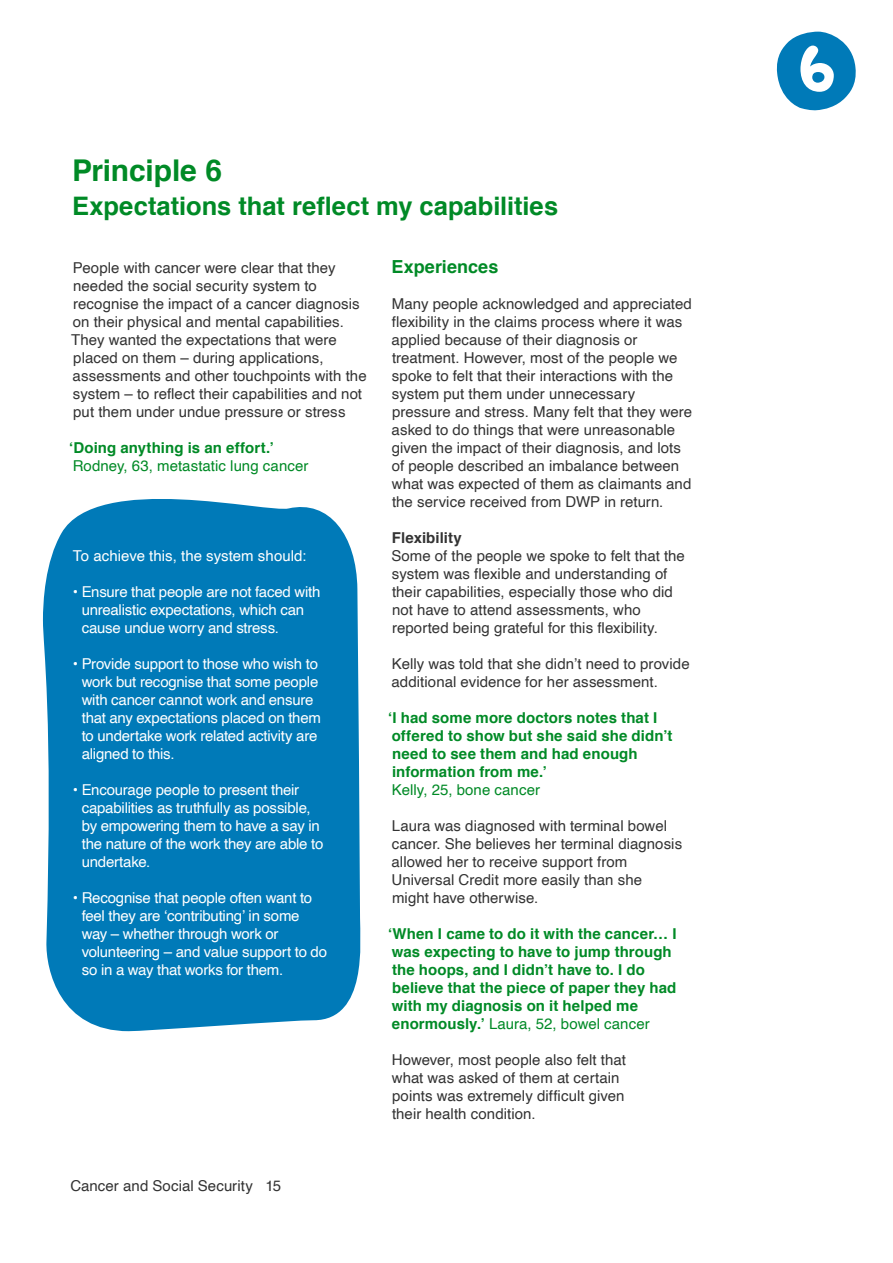
<style>
.page{position:relative;width:893px;height:1263px;background:#fff}
.page>*{position:absolute;margin:0;border:0;box-sizing:border-box;transform-origin:0 0}
.t1{font:700 30px "Helvetica";letter-spacing:-.005em;color:#008a26}
.t2{font:700 25.5px "Helvetica";color:#008a26}
.t3{font:700 18px "Helvetica";letter-spacing:.005em;color:#008a26}
.t4{font:15px/18px "Helvetica";letter-spacing:.005em;color:#333}
.t5{font:15px/18px "Helvetica";letter-spacing:-.015em;color:#fff}
.t6{font:700 15px/18px "Helvetica";letter-spacing:.005em;color:#008a26}
.t7{font:15px "Helvetica";letter-spacing:.005em;color:#008a26}
.t8{font:15px "Helvetica";letter-spacing:.005em;color:#fff}
.t9{font:700 15px "Helvetica";letter-spacing:.005em;color:#333}
.s1{font-weight:400}
</style>
<div class="page">
<div style="left:43px;top:499px;width:318px;height:532px;background:#007ab8"></div>
<svg style="left:776px;top:32px;width:80px;height:79px"></svg>
<h1 class="t1" style="left:72px;top:146px;width:151px">Principle 6</h1>
<h2 class="t2" style="left:72px;top:186px;width:488px">Expectations that reflect my capabilities</h2>
<p class="t4" style="left:71px;top:259px;width:297px">People with cancer were clear that they needed the social security system to recognise the impact of a cancer diagnosis on their physical and mental capabilities.<br>They wanted the expectations that were placed on them – during applications, assessments and other touchpoints with the system – to reflect their capabilities and not put them under undue pressure or stress</p>
<p class="t6" style="left:69px;top:439px;width:206px">‘Doing anything is an effort.’</p>
<p class="t7" style="left:73px;top:454px;width:237px">Rodney, 63, metastatic lung cancer</p>
<p class="t8" style="left:73px;top:544px;width:235px">To achieve this, the system should:</p>
<p class="t5" style="left:82px;top:583px;width:240px;text-indent:-9px">• Ensure that people are not faced with unrealistic expectations, which can cause undue worry and stress.</p>
<p class="t5" style="left:82px;top:655px;width:241px;text-indent:-9px">• Provide support to those who wish to work but recognise that some people with cancer cannot work and ensure that any expectations placed on them to undertake work related activity are aligned to this.</p>
<p class="t5" style="left:82px;top:781px;width:243px;text-indent:-9px">• Encourage people to present their capabilities as truthfully as possible, by empowering them to have a say in the nature of the work they are able to undertake.</p>
<p class="t5" style="left:82px;top:889px;width:247px;text-indent:-9px">• Recognise that people often want to feel they are ‘contributing’ in some way – whether through work or volunteering – and value support to do so in a way that works for them.</p>
<p class="t3" style="left:392px;top:252px;width:108px">Experiences</p>
<p class="t4" style="left:392px;top:295px;width:302px">Many people acknowledged and appreciated flexibility in the claims process where it was applied because of their diagnosis or treatment. However, most of the people we spoke to felt that their interactions with the system put them under unnecessary pressure and stress. Many felt that they were asked to do things that were unreasonable given the impact of their diagnosis, and lots of people described an imbalance between what was expected of them as claimants and the service received from DWP in return.</p>
<p class="t9" style="left:392px;top:526px;width:71px">Flexibility</p>
<p class="t4" style="left:391px;top:547px;width:295px">Some of the people we spoke to felt that the system was flexible and understanding of their capabilities, especially those who did not have to attend assessments, who reported being grateful for this flexibility.</p>
<p class="t4" style="left:392px;top:655px;width:300px">Kelly was told that she didn’t need to provide additional evidence for her assessment.</p>
<p class="t6" style="left:388px;top:709px;width:286px">‘I had some more doctors notes that I offered to show but she said she didn’t need to see them and had enough information from me.’</p>
<p class="t7" style="left:392px;top:778px;width:150px">Kelly, 25, bone cancer</p>
<p class="t4" style="left:392px;top:817px;width:292px">Laura was diagnosed with terminal bowel cancer. She believes her terminal diagnosis allowed her to receive support from Universal Credit more easily than she might have otherwise.</p>
<p class="t6" style="left:388px;top:925px;width:290px">‘When I came to do it with the cancer… I was expecting to have to jump through the hoops, and I didn’t have to. I do believe that the piece of paper they had with my diagnosis on it helped me enormously.’ <span class="s1">Laura, 52, bowel cancer</span></p>
<p class="t4" style="left:392px;top:1051px;width:236px">However, most people also felt that what was asked of them at certain points was extremely difficult given their health condition.</p>
<p class="t4" style="left:70px;top:1177px;width:212px">Cancer and Social Security 15</p>
</div>
